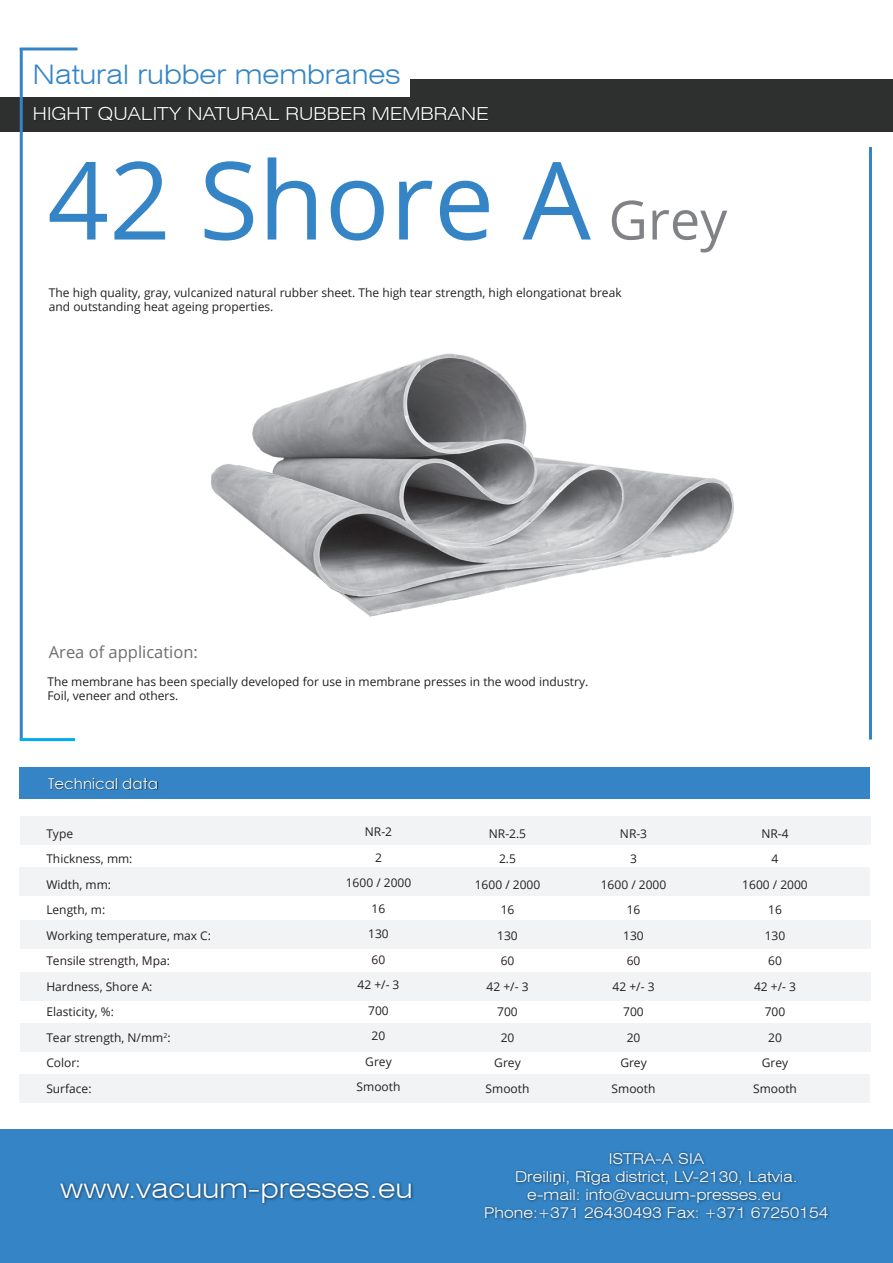
<style>
.page{position:relative;width:893px;height:1263px;background:#fff}
.page>*{position:absolute;margin:0;border:0;box-sizing:border-box;transform-origin:0 0}
.t1{font:108px "Open Sans";color:#3585c6}
.t2{font:54px "Open Sans";color:#808285}
.t3{font:300 expanded 27px "Swiss 721 BT";color:#3585c6}
.t4{font:300 expanded 27px "Swiss 721 BT";color:#fff}
.t5{font:300 expanded 18px "Swiss 721 BT";color:#fff}
.t6{font:16.5px "Open Sans";color:#6c6d70}
.t7{font:300 expanded 15px/18px "Swiss 721 BT";color:#fff;text-align:center}
.t8{font:15px "Century Gothic";color:#fff}
.t9{font:12px/25.5px "Open Sans";color:#231f20;text-align:center}
.s1{font-family:"Verdana";font-weight:400;font-stretch:normal}
</style>
<div class="page">
<div style="left:20px;top:867px;width:850px;height:29px;background:#f2f3f4"></div>
<div style="left:20px;top:921px;width:850px;height:28px;background:#f2f3f4"></div>
<div style="left:20px;top:972px;width:850px;height:28px;background:#f2f3f4"></div>
<div style="left:20px;top:1023px;width:850px;height:28px;background:#f2f3f4"></div>
<div style="left:20px;top:1074px;width:850px;height:28px;background:#f2f3f4"></div>
<div style="left:0;top:79px;width:893px;height:53px;background:#2e2f2f"></div>
<img style="left:35px;top:106px;width:453px;height:15px">
<div style="left:20px;top:816px;width:850px;height:29px;background:#f2f3f4"></div>
<div style="left:20px;top:767px;width:850px;height:32px;background:#3585c6"></div>
<img style="left:48px;top:777px;width:111px;height:13px">
<div style="left:0;top:62px;width:410px;height:35px;background:#fff"></div>
<hr style="left:20px;top:48px;width:58px;height:3px;background:#3585c6">
<hr style="left:20px;top:48px;width:3px;height:692px;background:#3585c6">
<hr style="left:20px;top:738px;width:55px;height:3px;background:#00aeef">
<hr style="left:869px;top:147px;width:3px;height:593px;background:#3585c6">
<img style="left:211px;top:353px;width:523px;height:264px">
<div style="left:0;top:1129px;width:893px;height:134px;background:#3585c6"></div>
<img style="left:484px;top:1151px;width:346px;height:70px">
<img style="left:60px;top:1181px;width:354px;height:24px">
<h3 class="t3" style="left:33px;top:58px;width:369px">Natural rubber membranes</h3>
<h3 class="t5" style="left:33px;top:103px;width:457px">HIGHT QUALITY NATURAL RUBBER MEMBRANE</h3>
<h1 class="t1" style="left:47px;top:126px;width:545px">42 Shore A</h1>
<h2 class="t2" style="left:609px;top:183px;width:120px">Grey</h2>
<p class="t9" style="left:49px;top:285px;width:574px;line-height:14.4px;text-align:left">The high quality, gray, vulcanized natural rubber sheet. The high tear strength, high elongationat break and outstanding heat ageing properties.</p>
<h3 class="t6" style="left:49px;top:640px;width:151px">Area of application:</h3>
<p class="t9" style="left:47px;top:674px;width:542px;line-height:14.4px;text-align:left">The membrane has been specially developed for use in membrane presses in the wood industry.<br>Foil, veneer and others.</p>
<p class="t8" style="left:48px;top:773px;width:112px">Technical data</p>
<p class="t9" style="left:46px;top:820px;width:166px;text-align:left">Type<br>Thickness, mm:<br>Width, mm:<br>Length, m:<br>Working temperature, max C:<br>Tensile strength, Mpa:<br>Hardness, Shore A:<br>Elasticity, %:<br>Tear strength, N/mm<sup>2</sup>:<br>Color:<br>Surface:</p>
<p class="t9" style="left:346px;top:819px;width:67px">NR-2<br>2<br>1600 / 2000<br>16<br>130<br>60<br>42 +/- 3<br>700<br>20<br>Grey<br>Smooth</p>
<h3 class="t4" style="left:60px;top:1172px;width:354px">www.vacuum-presses.eu</h3>
<p class="t9" style="left:475px;top:820px;width:67px">NR-2.5<br>2.5<br>1600 / 2000<br>16<br>130<br>60<br>42 +/- 3<br>700<br>20<br>Grey<br>Smooth</p>
<p class="t9" style="left:601px;top:820px;width:67px">NR-3<br>3<br>1600 / 2000<br>16<br>130<br>60<br>42 +/- 3<br>700<br>20<br>Grey<br>Smooth</p>
<p class="t9" style="left:742px;top:820px;width:67px">NR-4<br>4<br>1600 / 2000<br>16<br>130<br>60<br>42 +/- 3<br>700<br>20<br>Grey<br>Smooth</p>
<p class="t7" style="left:484px;top:1150px;width:346px">ISTRA-A SIA<br>Dreili<span class="s1">ņ</span>i, R<span class="s1">ī</span>ga district, LV-2130, Latvia.<br>e-mail: info@vacuum-presses.eu<br>Phone:+371 26430493 Fax: +371 67250154</p>
</div>
